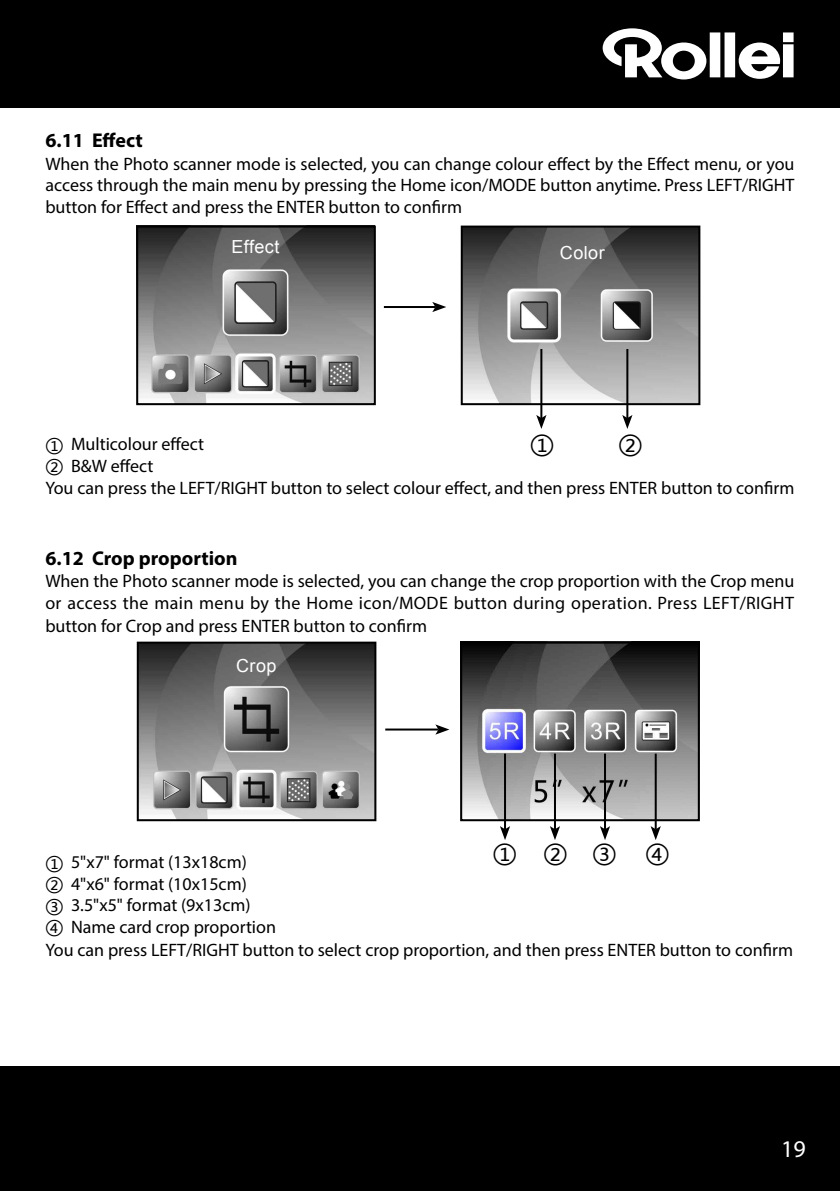
<style>
.page{position:relative;width:840px;height:1191px;background:#fff}
.page>*{position:absolute;margin:0;border:0;box-sizing:border-box;transform-origin:0 0}
.t1{font:24px "Microsoft Ya Hei";color:#000}
.t2{font:24px "Myriad Pro";color:#fff}
.t3{font:700 20px "Myriad Pro";color:#000}
.t4{font:18px/21.6px "Myriad Pro";color:#000;text-align:justify}
.t5{font:18px "Arial";letter-spacing:.025em;color:#fff}
.s1{font-family:"Microsoft Ya Hei"}
</style>
<div class="page">
<div style="left:0;top:1066px;width:839px;height:125px;background:#000"></div>
<div style="left:0;top:0;width:839px;height:108px;background:#000"></div>
<svg style="left:602px;top:28px;width:191px;height:51px"></svg>
<img style="left:140px;top:644px;width:233px;height:174px">
<div style="left:137px;top:641px;width:239px;height:180px;border:2px solid #000"></div>
<img style="left:139px;top:228px;width:233px;height:174px">
<img style="left:463px;top:228px;width:234px;height:174px">
<hr style="left:383px;top:306px;width:52px;height:2px;background:#000">
<svg style="left:432px;top:302px;width:14px;height:10px"></svg>
<hr style="left:540px;top:349px;width:2px;height:69px;background:#000">
<svg style="left:536px;top:415px;width:10px;height:14px"></svg>
<hr style="left:626px;top:349px;width:2px;height:69px;background:#000">
<svg style="left:622px;top:415px;width:10px;height:14px"></svg>
<img style="left:463px;top:644px;width:233px;height:174px">
<hr style="left:385px;top:728px;width:53px;height:2px;background:#000">
<svg style="left:435px;top:724px;width:14px;height:10px"></svg>
<hr style="left:503px;top:753px;width:2px;height:76px;background:#000">
<svg style="left:500px;top:826px;width:10px;height:14px"></svg>
<hr style="left:553px;top:753px;width:2px;height:76px;background:#000">
<svg style="left:550px;top:826px;width:9px;height:14px"></svg>
<hr style="left:654px;top:753px;width:2px;height:76px;background:#000">
<svg style="left:650px;top:826px;width:10px;height:14px"></svg>
<hr style="left:603px;top:753px;width:2px;height:76px;background:#000">
<svg style="left:600px;top:826px;width:9px;height:14px"></svg>
<div style="left:460px;top:641px;width:239px;height:180px;border:2px solid #000"></div>
<div style="left:136px;top:225px;width:239px;height:180px;border:2px solid #000"></div>
<div style="left:460px;top:225px;width:240px;height:180px;border:2px solid #000"></div>
<p class="t3" style="left:45px;top:127px;width:99px">6.11 Effect</p>
<p class="t4" style="left:45px;top:152px;width:750px">When the Photo scanner mode is selected, you can change colour effect by the Effect menu, or you access through the main menu by pressing the Home icon/MODE button anytime. Press LEFT/RIGHT button for Effect and press the ENTER button to confirm</p>
<p class="t5" style="left:231px;top:234px;width:49px">Effect</p>
<p class="t5" style="left:559px;top:241px;width:46px">Color</p>
<h1 class="t1" style="left:530px;top:427px;width:25px">①</h1>
<h1 class="t1" style="left:618px;top:427px;width:25px">②</h1>
<p class="t4" style="left:45px;top:433px;width:750px;text-align:left"><span class="s1">①</span> Multicolour effect<br><span class="s1">②</span> B&amp;W effect<br>You can press the LEFT/RIGHT button to select colour effect, and then press ENTER button to confirm</p>
<p class="t3" style="left:45px;top:545px;width:193px">6.12 Crop proportion</p>
<p class="t4" style="left:45px;top:570px;width:750px;line-height:22.2px">When the Photo scanner mode is selected, you can change the crop proportion with the Crop menu or access the main menu by the Home icon/MODE button during operation. Press LEFT/RIGHT button for Crop and press ENTER button to confirm</p>
<p class="t5" style="left:236px;top:654px;width:42px">Crop</p>
<h1 class="t1" style="left:492px;top:836px;width:178px">① ② ③ ④</h1>
<p class="t4" style="left:45px;top:851px;width:749px;text-align:left"><span class="s1">①</span> 5"x7" format (13x18cm)<br><span class="s1">②</span> 4"x6" format (10x15cm)<br><span class="s1">③</span> 3.5"x5" format (9x13cm)<br><span class="s1">④</span> Name card crop proportion<br>You can press LEFT/RIGHT button to select crop proportion, and then press ENTER button to confirm</p>
<h1 class="t2" style="left:780px;top:1134px;width:26px">19</h1>
</div>
